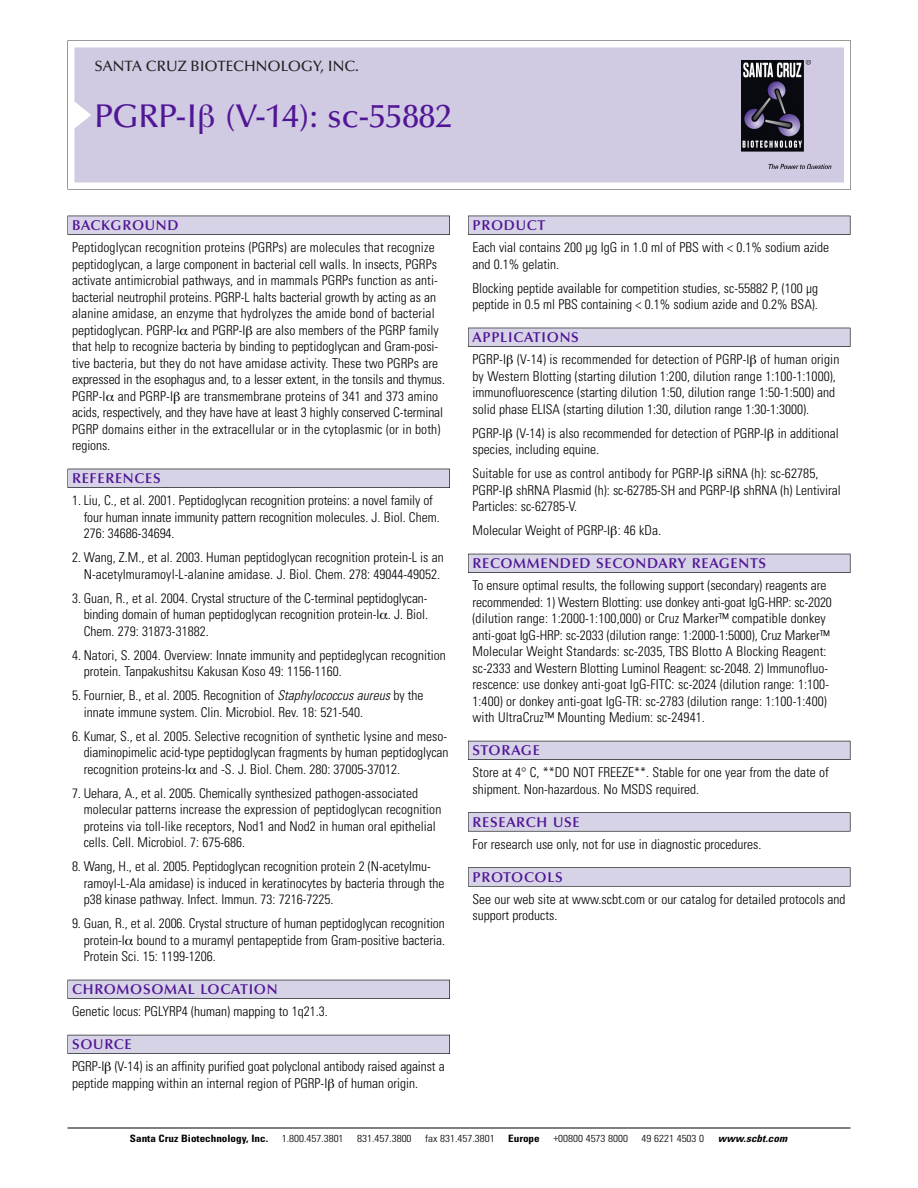
<style>
.page{position:relative;width:918px;height:1188px;background:#fff}
.page>*{position:absolute;margin:0;border:0;box-sizing:border-box;transform-origin:0 0}
.t1{font:500 33px "Optima";color:#511695}
.t2{font:500 15px "Optima";color:#231f20}
.t3{font:600 14.25px "Optima";letter-spacing:.05em;color:#511695}
.t4{font:300 condensed 13.5px/16.5px "Univers";color:#000}
.t5{font:300 condensed 10.2px "Univers";color:#000;scale:1.1 1}
.t6{font:700 condensed 10.2px "Univers";color:#000;scale:1.1 1}
.t7{font:italic 700 condensed 10.2px "Univers";letter-spacing:.005em;color:#000;scale:1.1 1}
.s1{font-style:italic}
</style>
<div class="page">
<svg style="left:68px;top:40px;width:783px;height:149px"></svg>
<div style="left:74px;top:47px;width:770px;height:135px;background:#d1cae3"></div>
<img style="left:741px;top:60px;width:90px;height:108px">
<div style="left:68px;top:216px;width:382px;height:19px;background:#525155"></div>
<div style="left:68px;top:216px;width:381px;height:18px;background:#d7d3e7"></div>
<div style="left:68px;top:469px;width:382px;height:19px;background:#515055"></div>
<div style="left:68px;top:469px;width:381px;height:18px;background:#d7d3e7"></div>
<div style="left:68px;top:980px;width:382px;height:19px;background:#525158"></div>
<div style="left:68px;top:980px;width:381px;height:18px;background:#d7d3e7"></div>
<div style="left:68px;top:1035px;width:382px;height:19px;background:#54535a"></div>
<div style="left:68px;top:1035px;width:381px;height:18px;background:#d7d3e7"></div>
<div style="left:468px;top:216px;width:382px;height:19px;background:#525155"></div>
<div style="left:468px;top:216px;width:382px;height:18px;background:#d7d3e7"></div>
<div style="left:468px;top:328px;width:382px;height:19px;background:#515055"></div>
<div style="left:468px;top:328px;width:382px;height:18px;background:#d7d3e7"></div>
<div style="left:468px;top:554px;width:382px;height:19px;background:#525158"></div>
<div style="left:468px;top:554px;width:382px;height:18px;background:#d7d3e7"></div>
<div style="left:468px;top:741px;width:382px;height:19px;background:#54535a"></div>
<div style="left:468px;top:741px;width:382px;height:18px;background:#d7d3e7"></div>
<svg style="left:468px;top:812px;width:382px;height:20px"></svg>
<div style="left:468px;top:813px;width:382px;height:18px;background:#d7d3e7"></div>
<div style="left:468px;top:867px;width:382px;height:20px;background:#666667"></div>
<div style="left:468px;top:868px;width:382px;height:18px;background:#d7d3e7"></div>
<hr style="left:68px;top:1128px;width:782px;height:1px;background:#000">
<svg style="left:200px;top:105px;width:14px;height:29px"></svg>
<p class="t2" style="left:94px;top:61px;width:266px">SANTA CRUZ BIOTECHNOLOGY, INC.</p>
<h1 class="t1" style="left:94px;top:103px;width:359px">PGRP-I (V-14): sc-55882</h1>
<p class="t3" style="left:72px;top:219px;width:108px">BACKGROUND</p>
<p class="t4" style="left:72px;top:240px;width:375px">Peptidoglycan recognition proteins (PGRPs) are molecules that recognize peptidoglycan, a large component in bacterial cell walls. In insects, PGRPs activate antimicrobial pathways, and in mammals PGRPs function as anti&shy;bacterial neutrophil proteins. PGRP-L halts bacterial growth by acting as an alanine amidase, an enzyme that hydrolyzes the amide bond of bacterial peptidoglycan. PGRP-I and PGRP-I are also members of the PGRP family that help to recognize bacteria by binding to peptidoglycan and Gram-posi&shy;tive bacteria, but they do not have amidase activity. These two PGRPs are expressed in the esophagus and, to a lesser extent, in the tonsils and thymus.<br>PGRP-I and PGRP-I are transmembrane proteins of 341 and 373 amino acids, respectively, and they have have at least 3 highly conserved C-terminal PGRP domains either in the extracellular or in the cytoplasmic (or in both) regions.</p>
<p class="t3" style="left:72px;top:473px;width:90px">REFERENCES</p>
<p class="t4" style="left:84px;top:493px;width:358px;text-indent:-12px">1. Liu, C., et al. 2001. Peptidoglycan recognition proteins: a novel family of four human innate immunity pattern recognition molecules. J. Biol. Chem.<br>276: 34686-34694.</p>
<p class="t4" style="left:72px;top:550px;width:373px;text-align:center">2. Wang, Z.M., et al. 2003. Human peptidoglycan recognition protein-L is an<br>N-acetylmuramoyl-L-alanine amidase. J. Biol. Chem. 278: 49044-49052.</p>
<p class="t4" style="left:84px;top:591px;width:346px;text-align:justify;text-indent:-12px">3. Guan, R., et al. 2004. Crystal structure of the C-terminal peptidoglycan&shy;binding domain of human peptidoglycan recognition protein-I . J. Biol.<br>Chem. 279: 31873-31882.</p>
<p class="t4" style="left:84px;top:648px;width:364px;text-indent:-12px">4. Natori, S. 2004. Overview: Innate immunity and peptideglycan recognition protein. Tanpakushitsu Kakusan Koso 49: 1156-1160.</p>
<p class="t4" style="left:84px;top:688px;width:341px;text-indent:-12px">5. Fournier, B., et al. 2005. Recognition of <span class="s1">Staphylococcus aureus</span> by the innate immune system. Clin. Microbiol. Rev. 18: 521-540.</p>
<p class="t4" style="left:84px;top:729px;width:366px;text-align:justify;text-indent:-12px">6. Kumar, S., et al. 2005. Selective recognition of synthetic lysine and meso&shy;diaminopimelic acid-type peptidoglycan fragments by human peptidoglycan recognition proteins-I and -S. J. Biol. Chem. 280: 37005-37012.</p>
<p class="t4" style="left:84px;top:786px;width:359px;text-indent:-12px">7. Uehara, A., et al. 2005. Chemically synthesized pathogen-associated molecular patterns increase the expression of peptidoglycan recognition proteins via toll-like receptors, Nod1 and Nod2 in human oral epithelial cells. Cell. Microbiol. 7: 675-686.</p>
<p class="t4" style="left:84px;top:859px;width:362px;text-indent:-12px">8. Wang, H., et al. 2005. Peptidoglycan recognition protein 2 (N-acetylmu&shy;ramoyl-L-Ala amidase) is induced in keratinocytes by bacteria through the p38 kinase pathway. Infect. Immun. 73: 7216-7225.</p>
<p class="t4" style="left:84px;top:916px;width:363px;text-align:justify;text-indent:-12px">9. Guan, R., et al. 2006. Crystal structure of human peptidoglycan recognition protein-I bound to a muramyl pentapeptide from Gram-positive bacteria.<br>Protein Sci. 15: 1199-1206.</p>
<p class="t3" style="left:72px;top:984px;width:207px">CHROMOSOMAL LOCATION</p>
<p class="t4" style="left:72px;top:1004px;width:257px">Genetic locus: PGLYRP4 (human) mapping to 1q21.3.</p>
<p class="t3" style="left:72px;top:1039px;width:61px">SOURCE</p>
<p class="t4" style="left:72px;top:1059px;width:374px">PGRP-I (V-14) is an affinity purified goat polyclonal antibody raised against a peptide mapping within an internal region of PGRP-I of human origin.</p>
<p class="t3" style="left:473px;top:219px;width:74px">PRODUCT</p>
<p class="t4" style="left:473px;top:240px;width:358px">Each vial contains 200 µg IgG in 1.0 ml of PBS with &lt; 0.1% sodium azide and 0.1% gelatin.</p>
<p class="t4" style="left:473px;top:281px;width:347px">Blocking peptide available for competition studies, sc-55882 P, (100 µg peptide in 0.5 ml PBS containing &lt; 0.1% sodium azide and 0.2% BSA).</p>
<p class="t3" style="left:473px;top:332px;width:108px">APPLICATIONS</p>
<p class="t4" style="left:473px;top:352px;width:368px">PGRP-I (V-14) is recommended for detection of PGRP-I of human origin by Western Blotting (starting dilution 1:200, dilution range 1:100-1:1000), immunofluorescence (starting dilution 1:50, dilution range 1:50-1:500) and solid phase ELISA (starting dilution 1:30, dilution range 1:30-1:3000).</p>
<p class="t4" style="left:473px;top:426px;width:368px">PGRP-I (V-14) is also recommended for detection of PGRP-I in additional species, including equine.</p>
<p class="t4" style="left:473px;top:466px;width:370px">Suitable for use as control antibody for PGRP-I siRNA (h): sc-62785,<br>PGRP-I shRNA Plasmid (h): sc-62785-SH and PGRP-I shRNA (h) Lentiviral<br>Particles: sc-62785-V.</p>
<p class="t4" style="left:473px;top:523px;width:190px">Molecular Weight of PGRP-I : 46 kDa.</p>
<p class="t3" style="left:473px;top:558px;width:295px">RECOMMENDED SECONDARY REAGENTS</p>
<p class="t4" style="left:473px;top:578px;width:361px">To ensure optimal results, the following support (secondary) reagents are recommended: 1) Western Blotting: use donkey anti-goat IgG-HRP: sc-2020 (dilution range: 1:2000-1:100,000) or Cruz Marker™ compatible donkey anti-goat IgG-HRP: sc-2033 (dilution range: 1:2000-1:5000), Cruz Marker™ Molecular Weight Standards: sc-2035, TBS Blotto A Blocking Reagent: sc-2333 and Western Blotting Luminol Reagent: sc-2048. 2) Immunofluo&shy;rescence: use donkey anti-goat IgG-FITC: sc-2024 (dilution range: 1:100- 1:400) or donkey anti-goat IgG-TR: sc-2783 (dilution range: 1:100-1:400) with UltraCruz™ Mounting Medium: sc-24941.</p>
<p class="t3" style="left:473px;top:745px;width:69px">STORAGE</p>
<p class="t4" style="left:473px;top:765px;width:358px">Store at 4° C, **DO NOT FREEZE**. Stable for one year from the date of shipment. Non-hazardous. No MSDS required.</p>
<p class="t3" style="left:473px;top:816px;width:109px">RESEARCH USE</p>
<p class="t4" style="left:473px;top:837px;width:290px">For research use only, not for use in diagnostic procedures.</p>
<p class="t3" style="left:473px;top:871px;width:92px">PROTOCOLS</p>
<p class="t4" style="left:473px;top:892px;width:375px">See our web site at www.scbt.com or our catalog for detailed protocols and support products.</p>
<p class="t6" style="left:130px;top:1135px;width:127px">Santa Cruz Biotechnology, Inc.</p>
<p class="t5" style="left:282px;top:1135px;width:58px">1.800.457.3801</p>
<p class="t5" style="left:357px;top:1135px;width:51px">831.457.3800</p>
<p class="t5" style="left:425px;top:1135px;width:65px">fax 831.457.3801</p>
<p class="t6" style="left:508px;top:1135px;width:30px">Europe</p>
<p class="t5" style="left:553px;top:1135px;width:69px">+00800 4573 8000</p>
<p class="t5" style="left:642px;top:1135px;width:58px">49 6221 4503 0</p>
<p class="t7" style="left:718px;top:1135px;width:64px">www.scbt.com</p>
</div>
